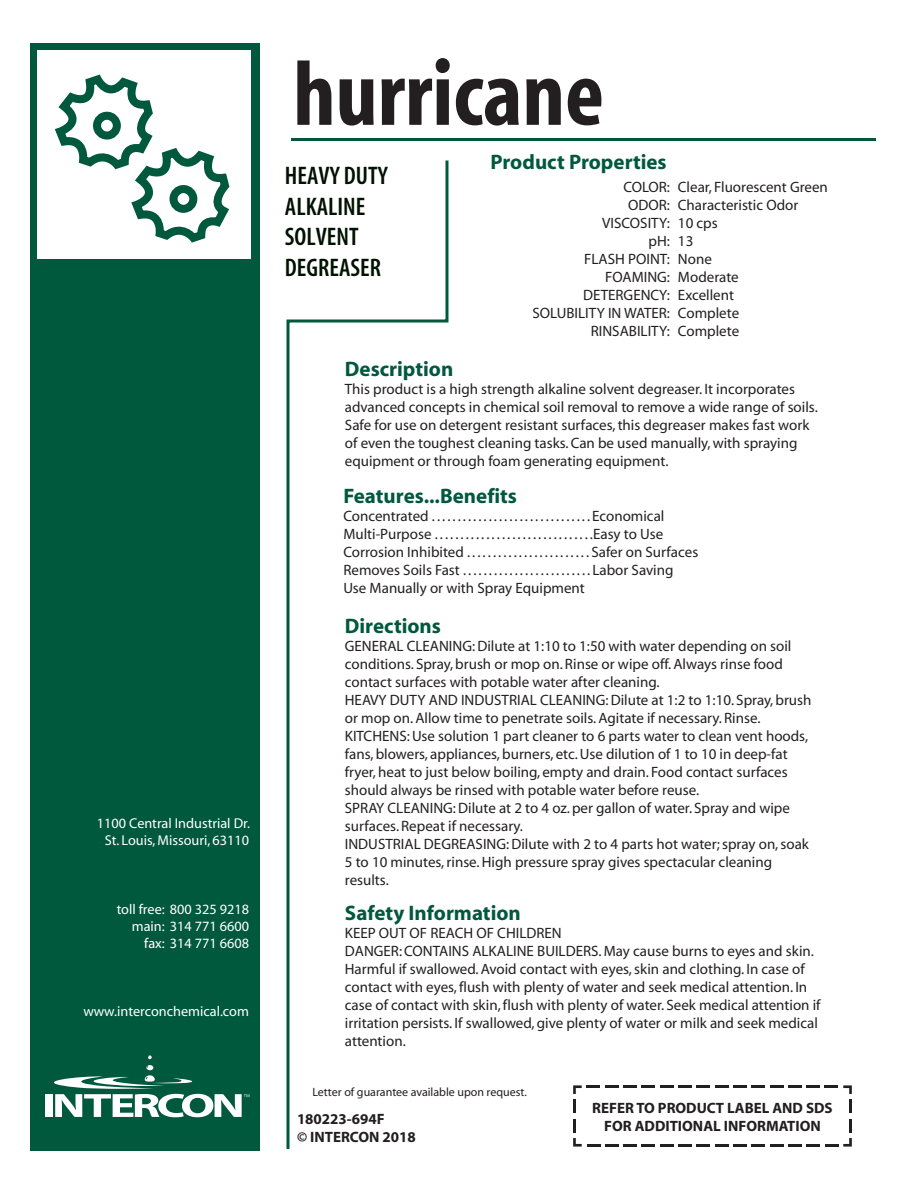
<style>
.page{position:relative;width:918px;height:1188px;background:#fff}
.page>*{position:absolute;margin:0;border:0;box-sizing:border-box;transform-origin:0 0}
.t1{font:700 condensed 93px "Myriad";color:#231f20}
.t2{font:600 condensed 25.5px/30.6px "Myriad Pro";color:#001200}
.t3{font:700 21px "Myriad";color:#00583d}
.t4{font:15px/18px "Myriad";color:#231f20}
.t5{font:700 15px/18px "Myriad";color:#231f20}
.t6{font:14.25px/17.1px "Myriad";color:#fff;text-align:center}
.t7{font:12px "Myriad";color:#231f20}
</style>
<div class="page">
<div style="left:30px;top:43px;width:229px;height:1107px;background:#00583d"></div>
<hr style="left:291px;top:138px;width:585px;height:3px;background:#00583d">
<hr style="left:573px;top:1119px;width:3px;height:14px;background:#231f20">
<hr style="left:573px;top:1099px;width:3px;height:14px;background:#231f20">
<svg style="left:624px;top:1085px;width:49px;height:3px"></svg>
<hr style="left:678px;top:1085px;width:14px;height:3px;background:#231f20">
<svg style="left:697px;top:1085px;width:49px;height:3px"></svg>
<svg style="left:752px;top:1085px;width:49px;height:3px"></svg>
<hr style="left:849px;top:1099px;width:3px;height:14px;background:#231f20">
<hr style="left:849px;top:1119px;width:3px;height:14px;background:#231f20">
<svg style="left:752px;top:1144px;width:49px;height:3px"></svg>
<hr style="left:733px;top:1144px;width:14px;height:3px;background:#231f20">
<svg style="left:679px;top:1144px;width:49px;height:3px"></svg>
<svg style="left:624px;top:1144px;width:49px;height:3px"></svg>
<svg style="left:573px;top:1085px;width:45px;height:9px"></svg>
<svg style="left:807px;top:1085px;width:45px;height:9px"></svg>
<svg style="left:807px;top:1138px;width:45px;height:9px"></svg>
<svg style="left:573px;top:1138px;width:45px;height:9px"></svg>
<svg style="left:45px;top:1055px;width:204px;height:62px"></svg>
<svg style="left:286px;top:160px;width:163px;height:989px"></svg>
<div style="left:37px;top:50px;width:214px;height:208px;background:#fff"></div>
<svg style="left:54px;top:74px;width:176px;height:169px"></svg>
<div style="left:170px;top:185px;width:27px;height:28px;border:8px solid #00583d;border-radius:50%"></div>
<p class="t6" style="left:97px;top:815px;width:155px">1100 Central Industrial Dr.<br>St. Louis, Missouri, 63110</p>
<p class="t6" style="left:117px;top:901px;width:134px;text-align:right">toll free: 800 325 9218 main: 314 771 6600 fax: 314 771 6608</p>
<p class="t6" style="left:83px;top:1004px;width:167px">www.interconchemical.com</p>
<h1 class="t1" style="left:293px;top:47px;width:312px">hurricane</h1>
<h2 class="t2" style="left:285px;top:161px;width:104px">HEAVY DUTY<br>ALKALINE<br>SOLVENT<br>DEGREASER</h2>
<h3 class="t3" style="left:490px;top:151px;width:178px">Product Properties</h3>
<p class="t4" style="left:532px;top:179px;width:139px;text-align:right">COLOR:<br>ODOR:<br>VISCOSITY:<br>pH:<br>FLASH POINT:<br>FOAMING:<br>DETERGENCY:<br>SOLUBILITY IN WATER:<br>RINSABILITY:</p>
<p class="t4" style="left:678px;top:179px;width:151px">Clear, Fluorescent Green<br>Characteristic Odor<br>10 cps<br>13<br>None<br>Moderate<br>Excellent<br>Complete<br>Complete</p>
<h3 class="t3" style="left:345px;top:358px;width:110px">Description</h3>
<p class="t4" style="left:345px;top:380px;width:474px">This product is a high strength alkaline solvent degreaser. It incorporates advanced concepts in chemical soil removal to remove a wide range of soils.<br>Safe for use on detergent resistant surfaces, this degreaser makes fast work of even the toughest cleaning tasks. Can be used manually, with spraying equipment or through foam generating equipment.</p>
<h3 class="t3" style="left:343px;top:485px;width:175px">Features...Benefits</h3>
<p class="t4" style="left:343px;top:507px;width:356px">Concentrated . . . . . . . . . . . . . . . . . . . . . . . . . . . . . . . Economical Multi-Purpose . . . . . . . . . . . . . . . . . . . . . . . . . . . . . . .Easy to Use Corrosion Inhibited . . . . . . . . . . . . . . . . . . . . . . . . Safer on Surfaces Removes Soils Fast . . . . . . . . . . . . . . . . . . . . . . . . . Labor Saving Use Manually or with Spray Equipment</p>
<h3 class="t3" style="left:345px;top:615px;width:98px">Directions</h3>
<p class="t4" style="left:345px;top:637px;width:468px">GENERAL CLEANING: Dilute at 1:10 to 1:50 with water depending on soil conditions. Spray, brush or mop on. Rinse or wipe off. Always rinse food contact surfaces with potable water after cleaning.<br>HEAVY DUTY AND INDUSTRIAL CLEANING: Dilute at 1:2 to 1:10. Spray, brush or mop on. Allow time to penetrate soils. Agitate if necessary. Rinse.<br>KITCHENS: Use solution 1 part cleaner to 6 parts water to clean vent hoods, fans, blowers, appliances, burners, etc. Use dilution of 1 to 10 in deep-fat fryer, heat to just below boiling, empty and drain. Food contact surfaces should always be rinsed with potable water before reuse.<br>SPRAY CLEANING: Dilute at 2 to 4 oz. per gallon of water. Spray and wipe surfaces. Repeat if necessary.<br>INDUSTRIAL DEGREASING: Dilute with 2 to 4 parts hot water; spray on, soak 5 to 10 minutes, rinse. High pressure spray gives spectacular cleaning results.</p>
<h3 class="t3" style="left:345px;top:902px;width:177px">Safety Information</h3>
<p class="t4" style="left:345px;top:924px;width:477px">KEEP OUT OF REACH OF CHILDREN<br>DANGER: CONTAINS ALKALINE BUILDERS. May cause burns to eyes and skin.<br>Harmful if swallowed. Avoid contact with eyes, skin and clothing. In case of contact with eyes, flush with plenty of water and seek medical attention. In case of contact with skin, flush with plenty of water. Seek medical attention if irritation persists. If swallowed, give plenty of water or milk and seek medical attention.</p>
<p class="t7" style="left:313px;top:1086px;width:216px">Letter of guarantee available upon request.</p>
<p class="t5" style="left:297px;top:1110px;width:120px">180223-694F<br>© INTERCON 2018</p>
<p class="t5" style="left:592px;top:1100px;width:242px;text-align:center">REFER TO PRODUCT LABEL AND SDS<br>FOR ADDITIONAL INFORMATION</p>
</div>
